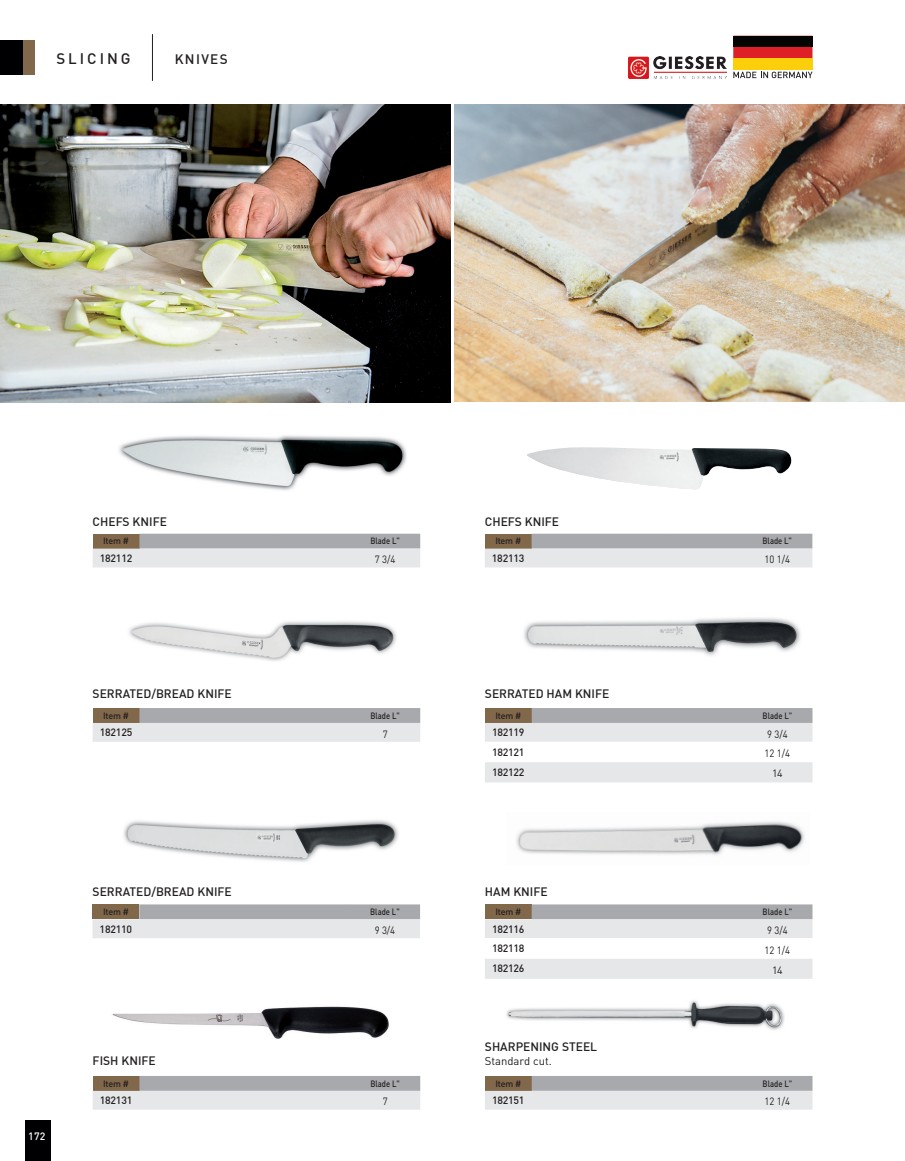
<style>
.page{position:relative;width:905px;height:1161px;background:#fff}
.page>*{position:absolute;margin:0;border:0;box-sizing:border-box;transform-origin:0 0}
.t1{font:500 15px "DIN";letter-spacing:.2em;color:#231f20}
.Titre{font:500 13.5px "DIN";letter-spacing:.1em;color:#231f20}
.Titre-2{font:500 12px "DIN";color:#231f20}
.com_gras_couteaux{font:11.25px "DIN";color:#231f20}
.t2{font:500 10.5px "DIN";letter-spacing:-.02em;color:#231f20}
.Dimensions{font:10.5px "DIN";color:#231f20;scale:.9 1}
.Dimensions-2{font:10.5px "DIN";color:#231f20}
.t3{font:500 10.5px "DIN";color:#fff}
.Code_bandeau{font:500 9px "DIN";color:#231f20;scale:.85 1}
.Code_bandeau-2{font:500 9px "DIN";color:#231f20}
</style>
<div class="page">
<div style="left:23px;top:40px;width:12px;height:35px;background:#81684b"></div>
<div style="left:0;top:40px;width:23px;height:35px;background:#000002"></div>
<hr style="left:152px;top:34px;width:1px;height:47px;background:#231f20">
<div style="left:25px;top:1120px;width:25px;height:41px;background:#000002"></div>
<img style="left:0;top:105px;width:451px;height:297px">
<img style="left:454px;top:104px;width:450px;height:298px">
<img style="left:119px;top:435px;width:288px;height:56px">
<img style="left:527px;top:447px;width:265px;height:42px">
<img style="left:129px;top:621px;width:267px;height:40px">
<img style="left:524px;top:618px;width:277px;height:38px">
<img style="left:123px;top:820px;width:275px;height:42px">
<img style="left:516px;top:821px;width:289px;height:34px">
<img style="left:112px;top:1006px;width:277px;height:33px">
<img style="left:506px;top:1000px;width:279px;height:30px">
<div style="left:733px;top:36px;width:79px;height:22px;background:#de1f26"></div>
<div style="left:733px;top:36px;width:79px;height:11px;background:#040503"></div>
<div style="left:733px;top:58px;width:79px;height:12px;background:#fcce0b"></div>
<svg style="left:733px;top:72px;width:79px;height:6px"></svg>
<img style="left:628px;top:57px;width:98px;height:21px">
<svg style="left:93px;top:534px;width:327px;height:33px;background:#c8c7c8"></svg>
<svg style="left:93px;top:708px;width:327px;height:34px;background:#c8c7c8"></svg>
<svg style="left:92px;top:904px;width:328px;height:34px;background:#c9c8c9"></svg>
<svg style="left:93px;top:1076px;width:327px;height:34px;background:#c8c8c9"></svg>
<svg style="left:485px;top:1076px;width:327px;height:34px;background:#c8c8c9"></svg>
<svg style="left:485px;top:708px;width:327px;height:74px"></svg>
<svg style="left:485px;top:904px;width:327px;height:75px"></svg>
<svg style="left:485px;top:534px;width:327px;height:33px;background:#c8c7c8"></svg>
<p class="t1" style="left:56px;top:49px;width:76px">SLICING</p>
<p class="Titre" style="left:175px;top:50px;width:55px">KNIVES</p>
<p class="Titre-2" style="left:93px;top:514px;width:76px">CHEFS KNIFE</p>
<p class="Titre-2" style="left:485px;top:514px;width:76px">CHEFS KNIFE</p>
<p class="Code_bandeau-2" style="left:103px;top:535px;width:27px">Item #</p>
<p class="Code_bandeau" style="left:370px;top:535px;width:36px">Blade L"</p>
<p class="t2" style="left:100px;top:551px;width:34px">182112</p>
<p class="Dimensions" style="left:375px;top:553px;width:24px">7 3/4</p>
<p class="Code_bandeau-2" style="left:495px;top:535px;width:27px">Item #</p>
<p class="Code_bandeau" style="left:762px;top:535px;width:36px">Blade L"</p>
<p class="t2" style="left:492px;top:551px;width:34px">182113</p>
<p class="Dimensions" style="left:764px;top:553px;width:30px">10 1/4</p>
<p class="t3" style="left:28px;top:1130px;width:19px">172</p>
<p class="Titre-2" style="left:93px;top:686px;width:141px">SERRATED/BREAD KNIFE</p>
<p class="Titre-2" style="left:485px;top:686px;width:126px">SERRATED HAM KNIFE</p>
<p class="Code_bandeau-2" style="left:103px;top:710px;width:27px">Item #</p>
<p class="Code_bandeau" style="left:370px;top:710px;width:36px">Blade L"</p>
<p class="t2" style="left:100px;top:726px;width:34px">182125</p>
<p class="Dimensions" style="left:382px;top:727px;width:7px">7</p>
<p class="Code_bandeau-2" style="left:495px;top:710px;width:27px">Item #</p>
<p class="Code_bandeau" style="left:762px;top:710px;width:36px">Blade L"</p>
<p class="t2" style="left:492px;top:726px;width:34px">182119</p>
<p class="Dimensions" style="left:767px;top:727px;width:24px">9 3/4</p>
<p class="t2" style="left:492px;top:745px;width:34px">182121</p>
<p class="Dimensions" style="left:764px;top:747px;width:30px">12 1/4</p>
<p class="t2" style="left:492px;top:766px;width:34px">182122</p>
<p class="Dimensions-2" style="left:772px;top:767px;width:12px">14</p>
<p class="Titre-2" style="left:93px;top:884px;width:141px">SERRATED/BREAD KNIFE</p>
<p class="Titre-2" style="left:485px;top:884px;width:64px">HAM KNIFE</p>
<p class="Code_bandeau-2" style="left:103px;top:906px;width:27px">Item #</p>
<p class="Code_bandeau" style="left:370px;top:906px;width:36px">Blade L"</p>
<p class="t2" style="left:100px;top:922px;width:34px">182110</p>
<p class="Dimensions" style="left:375px;top:924px;width:24px">9 3/4</p>
<p class="Code_bandeau-2" style="left:495px;top:906px;width:27px">Item #</p>
<p class="Code_bandeau" style="left:762px;top:906px;width:36px">Blade L"</p>
<p class="t2" style="left:492px;top:922px;width:34px">182116</p>
<p class="Dimensions" style="left:767px;top:924px;width:24px">9 3/4</p>
<p class="t2" style="left:492px;top:942px;width:34px">182118</p>
<p class="Dimensions" style="left:764px;top:943px;width:30px">12 1/4</p>
<p class="t2" style="left:492px;top:962px;width:34px">182126</p>
<p class="Dimensions-2" style="left:772px;top:964px;width:12px">14</p>
<p class="Titre-2" style="left:93px;top:1053px;width:65px">FISH KNIFE</p>
<p class="Titre-2" style="left:485px;top:1039px;width:114px">SHARPENING STEEL</p>
<p class="com_gras_couteaux" style="left:485px;top:1054px;width:68px">Standard cut.</p>
<p class="Code_bandeau-2" style="left:103px;top:1078px;width:27px">Item #</p>
<p class="Code_bandeau" style="left:370px;top:1078px;width:36px">Blade L"</p>
<p class="t2" style="left:100px;top:1094px;width:34px">182131</p>
<p class="Dimensions" style="left:382px;top:1095px;width:7px">7</p>
<p class="Code_bandeau-2" style="left:495px;top:1078px;width:27px">Item #</p>
<p class="Code_bandeau" style="left:762px;top:1078px;width:36px">Blade L"</p>
<p class="t2" style="left:492px;top:1094px;width:34px">182151</p>
<p class="Dimensions" style="left:764px;top:1095px;width:30px">12 1/4</p>
</div>
